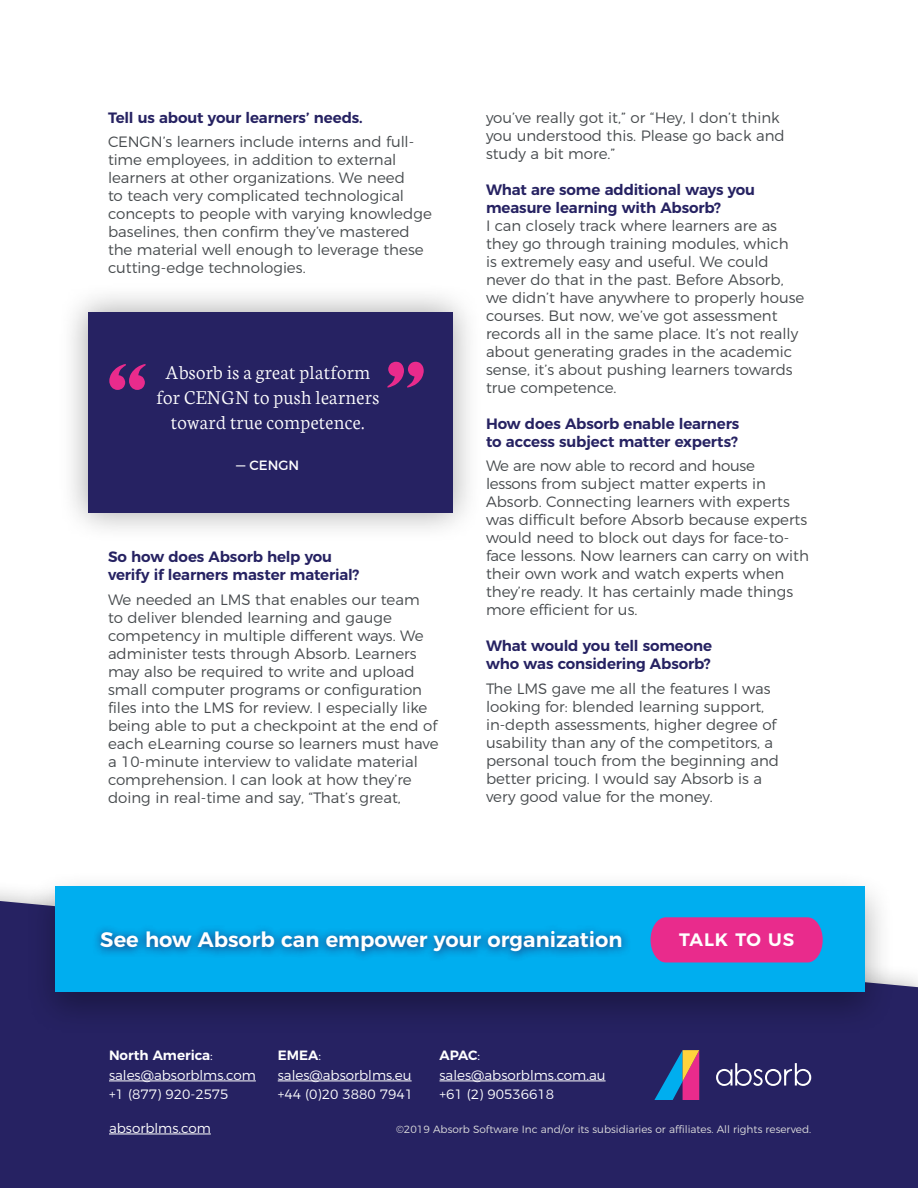
<style>
.page{position:relative;width:918px;height:1188px;background:#fff}
.page>*{position:absolute;margin:0;border:0;box-sizing:border-box;transform-origin:0 0}
.t1{font:700 90px "Perpetua Titling";color:#e92b8c}
.t2{font:300 21px/25.2px "Neuton";color:#fff;text-align:center}
.t3{font:600 21px "Montserrat";color:#fff}
.t4{font:600 18px "Montserrat";letter-spacing:.05em;color:#fff}
.t5{font:300 15px/18px "Montserrat";color:#464a4d}
.t6{font:600 15px/18px "Montserrat";letter-spacing:-.01em;color:#262262}
.t7{font:300 13.5px/19.5px "Montserrat";color:#fff}
.t8{font:13.5px "Montserrat";color:#fff}
.t9{font:300 10.5px "Montserrat";color:#ddd}
.s1{font-weight:600}
</style>
<div class="page">
<div style="left:0;top:901px;width:918px;height:287px;background:#262262"></div>
<hr style="left:109px;top:1081px;width:147px;height:1px;background:#fff">
<hr style="left:109px;top:1134px;width:102px;height:1px;background:#fff">
<hr style="left:278px;top:1081px;width:134px;height:1px;background:#fff">
<hr style="left:440px;top:1081px;width:166px;height:1px;background:#fff">
<svg style="left:716px;top:1063px;width:95px;height:23px;background:#5c5989"></svg>
<svg style="left:654px;top:1050px;width:45px;height:50px;background:#645e8d"></svg>
<div style="left:25px;top:870px;width:871px;height:166px;background:#000;opacity:.32"></div>
<div style="left:55px;top:887px;width:810px;height:105px;background:#00aeef"></div>
<div style="left:92px;top:923px;width:539px;height:39px;background:#262262;opacity:.88"></div>
<div style="left:651px;top:917px;width:172px;height:45px;background:#e92b8c"></div>
<div style="left:58px;top:282px;width:425px;height:261px;background:#000;opacity:.36"></div>
<div style="left:88px;top:312px;width:364px;height:201px;background:#262262"></div>
<p class="t6" style="left:108px;top:107px;width:256px">Tell us about your learners’ needs.</p>
<p class="t5" style="left:108px;top:132px;width:325px">CENGN’s learners include interns and full&shy;time employees, in addition to external learners at other organizations. We need<br>to teach very complicated technological concepts to people with varying knowledge baselines, then confirm they’ve mastered the material well enough to leverage these cutting-edge technologies.</p>
<h1 class="t1" style="left:107px;top:341px;width:43px">“</h1>
<h1 class="t1" style="left:385px;top:339px;width:43px">”</h1>
<h2 class="t2" style="left:156px;top:358px;width:224px">Absorb is a great platform for CENGN to push learners toward true competence.</h2>
<p class="t8" style="left:236px;top:454px;width:65px">— CENGN</p>
<p class="t6" style="left:108px;top:547px;width:253px">So how does Absorb help you verify if learners master material?</p>
<p class="t5" style="left:108px;top:589px;width:332px">We needed an LMS that enables our team<br>to deliver blended learning and gauge competency in multiple different ways. We administer tests through Absorb. Learners may also be required to write and upload small computer programs or configuration files into the LMS for review. I especially like being able to put a checkpoint at the end of each eLearning course so learners must have a 10-minute interview to validate material comprehension. I can look at how they’re doing in real-time and say, “That’s great,</p>
<p class="t5" style="left:486px;top:107px;width:300px">you’ve really got it,” or “Hey, I don’t think you understood this. Please go back and study a bit more.”</p>
<p class="t6" style="left:486px;top:179px;width:271px">What are some additional ways you measure learning with Absorb?</p>
<p class="t5" style="left:486px;top:215px;width:320px">I can closely track where learners are as they go through training modules, which<br>is extremely easy and useful. We could never do that in the past. Before Absorb, we didn’t have anywhere to properly house courses. But now, we’ve got assessment records all in the same place. It’s not really about generating grades in the academic sense, it’s about pushing learners towards true competence.</p>
<p class="t6" style="left:486px;top:413px;width:255px">How does Absorb enable learners to access subject matter experts?</p>
<p class="t5" style="left:486px;top:456px;width:325px">We are now able to record and house lessons from subject matter experts in Absorb. Connecting learners with experts was difficult before Absorb because experts would need to block out days for face-to&shy;face lessons. Now learners can carry on with their own work and watch experts when they’re ready. It has certainly made things more efficient for us.</p>
<p class="t6" style="left:486px;top:636px;width:228px">What would you tell someone who was considering Absorb?</p>
<p class="t5" style="left:486px;top:678px;width:295px">The LMS gave me all the features I was looking for: blended learning support, in-depth assessments, higher degree of usability than any of the competitors, a personal touch from the beginning and better pricing. I would say Absorb is a very good value for the money.</p>
<h2 class="t3" style="left:100px;top:923px;width:524px">See how Absorb can empower your organization</h2>
<p class="t4" style="left:679px;top:925px;width:117px">TALK TO US</p>
<p class="t7" style="left:109px;top:1044px;width:148px"><span class="s1">North America</span>: sales@absorblms.com +1 (877) 920-2575</p>
<p class="t7" style="left:109px;top:1117px;width:103px">absorblms.com</p>
<p class="t7" style="left:278px;top:1044px;width:137px"><span class="s1">EMEA</span>: sales@absorblms.eu +44 (0)20 3880 7941</p>
<p class="t7" style="left:440px;top:1044px;width:168px"><span class="s1">APAC</span>: sales@absorblms.com.au +61 (2) 90536618</p>
<p class="t9" style="left:396px;top:1121px;width:417px">©2019 Absorb Software Inc and/or its subsidiaries or affiliates. All rights reserved.</p>
</div>
